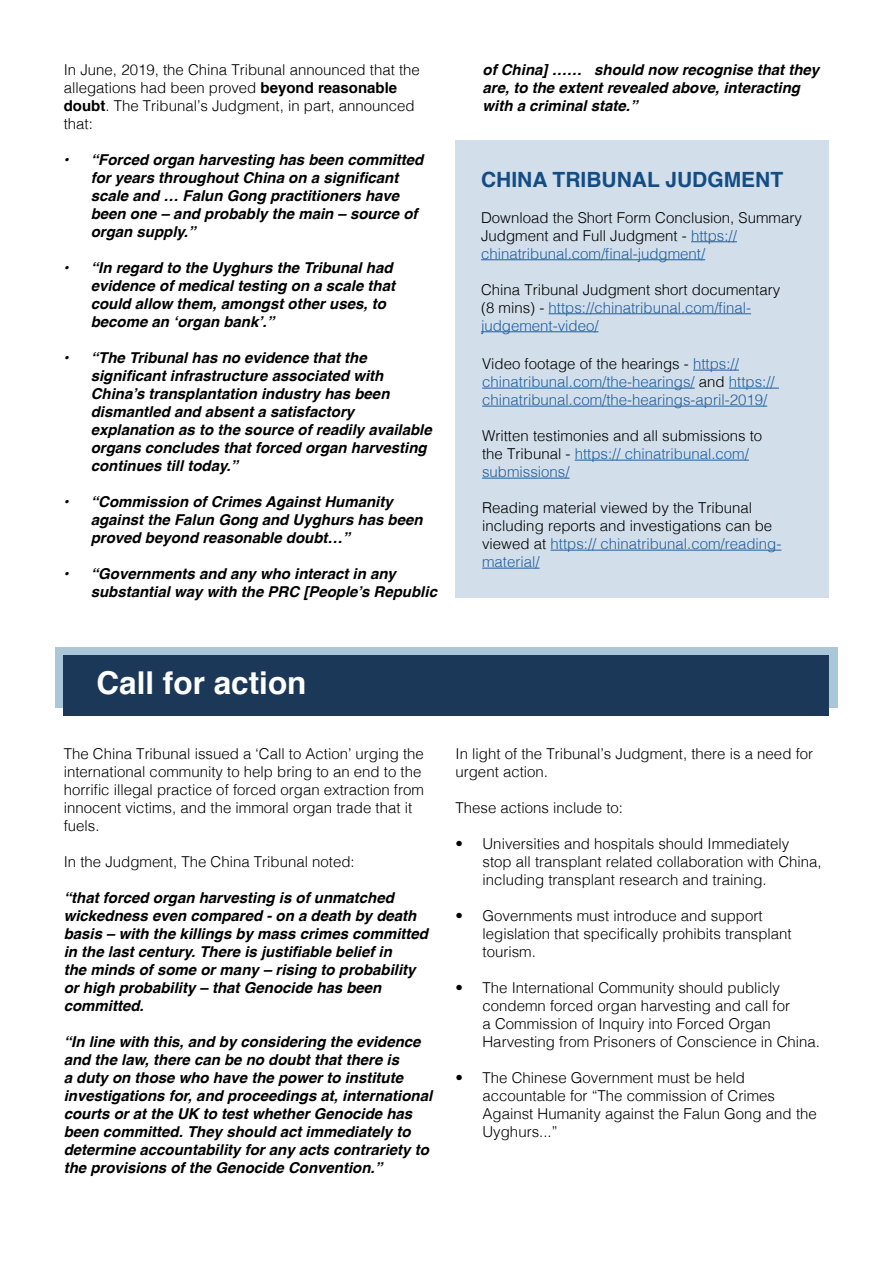
<style>
.page{position:relative;width:893px;height:1263px;background:#fff}
.page>*{position:absolute;margin:0;border:0;box-sizing:border-box;transform-origin:0 0}
.t1{font:700 31.5px "Helvetica";color:#fff}
.t2{font:700 21px "Helvetica";color:#144c84}
.t3{font:italic 700 15px/18px "Helvetica";color:#000}
.t4{font:300 15px/18px "Helvetica";color:#000}
.t5{font:300 15px/18px "Helvetica";color:#215e9e}
.s1{font-weight:700}
.s2{color:#215e9e}
.s3{color:#000}
</style>
<div class="page">
<div style="left:455px;top:140px;width:374px;height:457px;background:#d2dfea"></div>
<hr style="left:693px;top:370px;width:46px;height:1px;background:#215e9e">
<hr style="left:482px;top:388px;width:213px;height:1px;background:#215e9e">
<hr style="left:729px;top:388px;width:50px;height:1px;background:#215e9e">
<hr style="left:482px;top:406px;width:285px;height:1px;background:#215e9e">
<hr style="left:575px;top:460px;width:174px;height:1px;background:#215e9e">
<hr style="left:482px;top:478px;width:88px;height:1px;background:#215e9e">
<hr style="left:550px;top:550px;width:231px;height:1px;background:#215e9e">
<hr style="left:482px;top:568px;width:58px;height:1px;background:#215e9e">
<hr style="left:691px;top:241px;width:46px;height:1px;background:#215e9e">
<hr style="left:481px;top:259px;width:224px;height:1px;background:#215e9e">
<hr style="left:548px;top:313px;width:203px;height:1px;background:#215e9e">
<hr style="left:481px;top:331px;width:117px;height:1px;background:#215e9e">
<div style="left:55px;top:648px;width:783px;height:60px;background:#aac7da"></div>
<div style="left:64px;top:655px;width:765px;height:61px;background:#1b3858"></div>
<p class="t4" style="left:64px;top:59px;width:358px">In June, 2019, the China Tribunal announced that the allegations had been proved <span class="s1">beyond reasonable doubt</span>. The Tribunal’s Judgment, in part, announced that:</p>
<p class="t3" style="left:91px;top:150px;width:334px;text-indent:-27px">• “Forced organ harvesting has been committed for years throughout China on a significant scale and … Falun Gong practitioners have been one – and probably the main – source of organ supply.”</p>
<p class="t3" style="left:91px;top:258px;width:306px;text-indent:-27px">• “In regard to the Uyghurs the Tribunal had evidence of medical testing on a scale that could allow them, amongst other uses, to become an ‘organ bank’.”</p>
<p class="t3" style="left:91px;top:348px;width:342px;text-indent:-27px">• “The Tribunal has no evidence that the significant infrastructure associated with China’s transplantation industry has been dismantled and absent a satisfactory explanation as to the source of readily available organs concludes that forced organ harvesting continues till today.”</p>
<p class="t3" style="left:91px;top:492px;width:333px;text-indent:-27px">• “Commission of Crimes Against Humanity against the Falun Gong and Uyghurs has been proved beyond reasonable doubt…”</p>
<p class="t3" style="left:91px;top:564px;width:348px;text-indent:-27px">• “Governments and any who interact in any substantial way with the PRC [People’s Republic</p>
<p class="t3" style="left:482px;top:61px;width:338px">of China] …… should now recognise that they are, to the extent revealed above, interacting with a criminal state.”</p>
<h2 class="t2" style="left:481px;top:162px;width:304px">CHINA TRIBUNAL JUDGMENT</h2>
<p class="t4" style="left:481px;top:207px;width:322px">Download the Short Form Conclusion, Summary<br>Judgment and Full Judgment - <span class="s2">https:// chinatribunal.com/final-judgment/</span></p>
<p class="t5" style="left:481px;top:279px;width:301px"><span class="s3">China Tribunal Judgment short documentary (8 mins) -</span> https://chinatribunal.com/final&shy;judgement-video/</p>
<p class="t5" style="left:482px;top:354px;width:294px"><span class="s3">Video footage of the hearings -</span> https:// chinatribunal.com/the-hearings/ <span class="s3">and</span> https:// chinatribunal.com/the-hearings-april-2019/</p>
<p class="t4" style="left:482px;top:426px;width:282px">Written testimonies and all submissions to the Tribunal - <span class="s2">https:// chinatribunal.com/ submissions/</span></p>
<p class="t4" style="left:482px;top:498px;width:301px">Reading material viewed by the Tribunal including reports and investigations can be viewed at <span class="s2">https:// chinatribunal.com/reading&shy;material/</span></p>
<h1 class="t1" style="left:96px;top:657px;width:212px">Call for action</h1>
<p class="t4" style="left:64px;top:743px;width:362px">The China Tribunal issued a ‘Call to Action’ urging the international community to help bring to an end to the horrific illegal practice of forced organ extraction from innocent victims, and the immoral organ trade that it fuels.</p>
<p class="t4" style="left:64px;top:851px;width:292px">In the Judgment, The China Tribunal noted:</p>
<p class="t3" style="left:64px;top:889px;width:366px">“that forced organ harvesting is of unmatched wickedness even compared - on a death by death basis – with the killings by mass crimes committed in the last century. There is justifiable belief in<br>the minds of some or many – rising to probability or high probability – that Genocide has been committed.</p>
<p class="t3" style="left:64px;top:1033px;width:370px">“In line with this, and by considering the evidence and the law, there can be no doubt that there is<br>a duty on those who have the power to institute investigations for, and proceedings at, international courts or at the UK to test whether Genocide has been committed. They should act immediately to determine accountability for any acts contrariety to the provisions of the Genocide Convention.”</p>
<p class="t4" style="left:455px;top:743px;width:359px">In light of the Tribunal’s Judgment, there is a need for urgent action.</p>
<p class="t4" style="left:455px;top:797px;width:169px">These actions include to:</p>
<p class="t4" style="left:482px;top:833px;width:341px;text-indent:-27px">• Universities and hospitals should Immediately stop all transplant related collaboration with China, including transplant research and training.</p>
<p class="t4" style="left:482px;top:905px;width:311px;text-indent:-27px">• Governments must introduce and support legislation that specifically prohibits transplant tourism.</p>
<p class="t4" style="left:482px;top:977px;width:339px;text-indent:-27px">• The International Community should publicly condemn forced organ harvesting and call for<br>a Commission of Inquiry into Forced Organ Harvesting from Prisoners of Conscience in China.</p>
<p class="t4" style="left:482px;top:1067px;width:336px;text-indent:-27px">• The Chinese Government must be held accountable for “The commission of Crimes Against Humanity against the Falun Gong and the Uyghurs...”</p>
</div>
